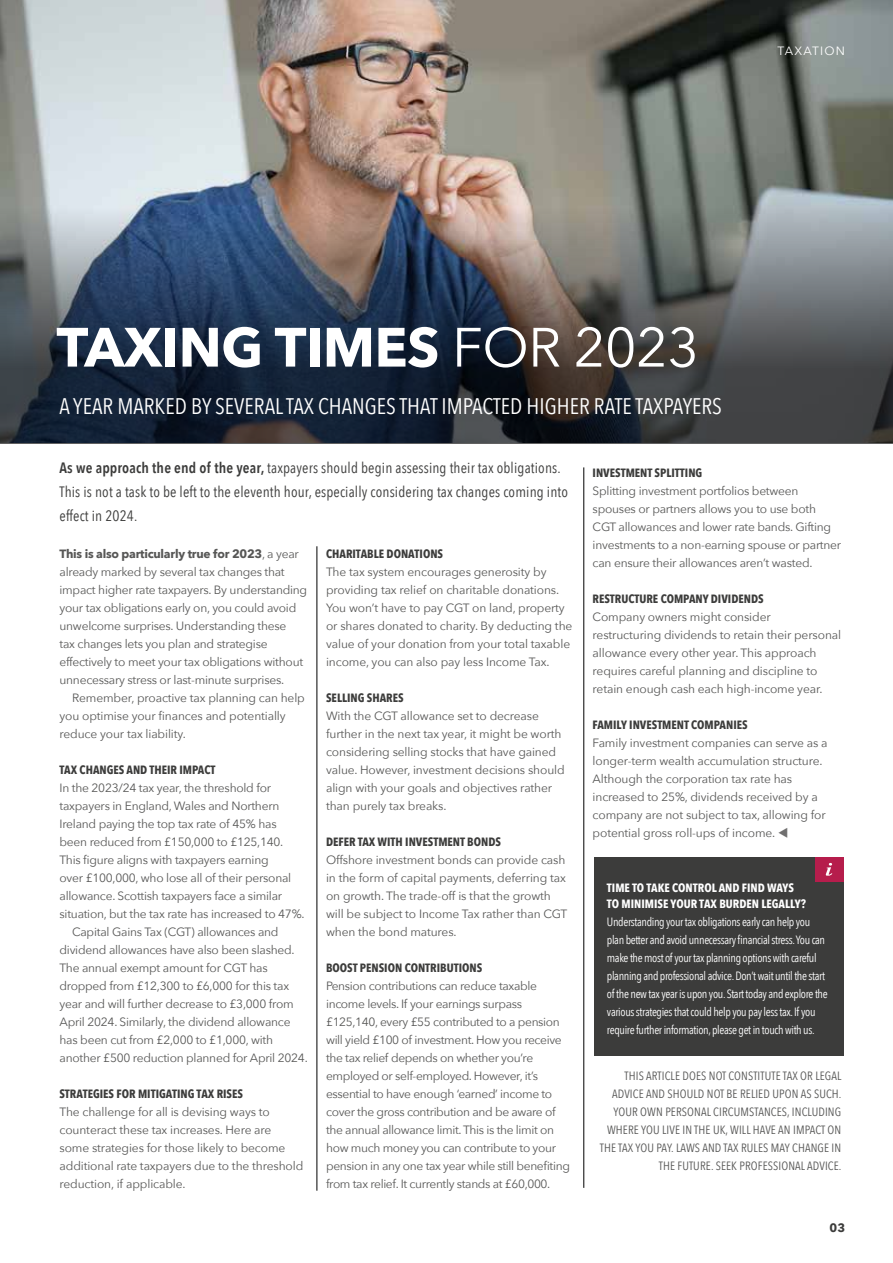
<style>
.page{position:relative;width:893px;height:1263px;background:#fff}
.page>*{position:absolute;margin:0;border:0;box-sizing:border-box;transform-origin:0 0}
.t1{font:700 54.75px "Avenir Next";letter-spacing:-.01em;color:#fff}
.t2{font:22.5px "Avenir Next Condensed";color:#fff}
.t3{font:15px/24px "Avenir Next Condensed";letter-spacing:.01em;color:#3c3c3b}
.t4{font:12px/18px "Avenir Next";letter-spacing:-.02em;color:#575756}
.t5{font:12px/18px "Avenir Next Condensed";letter-spacing:-.03em;color:#fff}
.t6{font:12px/18px "Avenir Next Condensed";letter-spacing:.01em;color:#575756;text-align:right}
.t7{font:700 12px "Avenir Next Condensed";color:#3c3c3b}
.t8{font:700 12px/16.5px "Avenir Next Condensed";color:#fff}
.t9{font:12px "Avenir Next";letter-spacing:.1em;color:#fff}
.t10{font:700 12px "Avenir Next";color:#3c3c3b}
.s1{font-weight:400}
.s2{font-weight:600}
.s3{font-weight:700}
.s4{color:#706f6f}
</style>
<div class="page">
<img style="left:0;top:0;width:893px;height:173px">
<img style="left:0;top:173px;width:893px;height:270px">
<div style="left:594px;top:857px;width:249px;height:199px;background:#3c3c3b"></div>
<div style="left:815px;top:857px;width:28px;height:25px;background:#b61d4c"></div>
<svg style="left:826px;top:863px;width:6px;height:13px"></svg>
<hr style="left:583px;top:467px;width:1px;height:721px;background:#000">
<hr style="left:317px;top:546px;width:1px;height:645px;background:#000">
<p class="t9" style="left:777px;top:40px;width:69px">TAXATION</p>
<h1 class="t1" style="left:56px;top:300px;width:644px">TAXING TIMES <span class="s1">FOR 2023</span></h1>
<h2 class="t2" style="left:60px;top:387px;width:664px">A YEAR MARKED BY SEVERAL TAX CHANGES THAT IMPACTED HIGHER RATE TAXPAYERS</h2>
<p class="t3" style="left:60px;top:455px;width:510px"><span class="s2">As we approach the end of the year,</span> taxpayers should begin assessing their tax obligations.<br>This is not a task to be left to the eleventh hour, especially considering tax changes coming into effect in 2024.</p>
<p class="t4" style="left:60px;top:544px;width:249px"><span class="s3">This is also particularly true for 2023</span>, a year already marked by several tax changes that impact higher rate taxpayers. By understanding your tax obligations early on, you could avoid unwelcome surprises. Understanding these<br>tax changes lets you plan and strategise effectively to meet your tax obligations without unnecessary stress or last-minute surprises.</p>
<p class="t4" style="left:60px;top:688px;width:247px;text-indent:13px">Remember, proactive tax planning can help you optimise your finances and potentially reduce your tax liability.</p>
<p class="t7" style="left:60px;top:762px;width:157px">TAX CHANGES AND THEIR IMPACT</p>
<p class="t4" style="left:60px;top:778px;width:213px">In the 2023/24 tax year, the threshold for</p>
<p class="t4" style="left:60px;top:796px;width:221px">taxpayers in England, Wales and Northern</p>
<p class="t4" style="left:60px;top:814px;width:219px">Ireland paying the top tax rate of 45% has</p>
<p class="t4" style="left:60px;top:832px;width:225px">been reduced from £150,000 to £125,140.</p>
<p class="t4" style="left:60px;top:850px;width:211px">This figure aligns with taxpayers earning</p>
<p class="t4" style="left:60px;top:868px;width:233px">over £100,000, who lose all of their personal</p>
<p class="t4" style="left:60px;top:886px;width:224px">allowance. Scottish taxpayers face a similar</p>
<p class="t4" style="left:60px;top:904px;width:246px">situation, but the tax rate has increased to 47%.</p>
<p class="t4" style="left:72px;top:922px;width:208px">Capital Gains Tax (CGT) allowances and</p>
<p class="t4" style="left:60px;top:940px;width:237px">dividend allowances have also been slashed.</p>
<p class="t4" style="left:60px;top:958px;width:210px">The annual exempt amount for CGT has</p>
<p class="t4" style="left:60px;top:976px;width:231px">dropped from £12,300 to £6,000 for this tax</p>
<p class="t4" style="left:60px;top:994px;width:236px">year and will further decrease to £3,000 from</p>
<p class="t4" style="left:60px;top:1012px;width:232px">April 2024. Similarly, the dividend allowance</p>
<p class="t4" style="left:60px;top:1030px;width:215px">has been cut from £2,000 to £1,000, with</p>
<p class="t4" style="left:60px;top:1048px;width:250px">another £500 reduction planned for April 2024.</p>
<p class="t7" style="left:60px;top:1086px;width:185px">STRATEGIES FOR MITIGATING TAX RISES</p>
<p class="t4" style="left:60px;top:1102px;width:245px">The challenge for all is devising ways to counteract these tax increases. Here are some strategies for those likely to become additional rate taxpayers due to the threshold reduction, if applicable.</p>
<p class="t7" style="left:326px;top:546px;width:119px">CHARITABLE DONATIONS</p>
<p class="t4" style="left:326px;top:562px;width:248px">The tax system encourages generosity by providing tax relief on charitable donations.<br>You won’t have to pay CGT on land, property or shares donated to charity. By deducting the value of your donation from your total taxable income, you can also pay less Income Tax.</p>
<p class="t7" style="left:326px;top:690px;width:79px">SELLING SHARES</p>
<p class="t4" style="left:326px;top:706px;width:240px">With the CGT allowance set to decrease further in the next tax year, it might be worth considering selling stocks that have gained value. However, investment decisions should align with your goals and objectives rather than purely tax breaks.</p>
<p class="t7" style="left:326px;top:834px;width:176px">DEFER TAX WITH INVESTMENT BONDS</p>
<p class="t4" style="left:326px;top:850px;width:243px">Offshore investment bonds can provide cash in the form of capital payments, deferring tax on growth. The trade-off is that the growth will be subject to Income Tax rather than CGT when the bond matures.</p>
<p class="t7" style="left:326px;top:960px;width:158px">BOOST PENSION CONTRIBUTIONS</p>
<p class="t4" style="left:326px;top:976px;width:245px">Pension contributions can reduce taxable income levels. If your earnings surpass £125,140, every £55 contributed to a pension will yield £100 of investment. How you receive the tax relief depends on whether you’re employed or self-employed. However, it’s essential to have enough ‘earned’ income to cover the gross contribution and be aware of the annual allowance limit. This is the limit on how much money you can contribute to your pension in any one tax year while still benefiting from tax relief. It currently stands at £60,000.</p>
<p class="t7" style="left:593px;top:465px;width:111px">INVESTMENT SPLITTING</p>
<p class="t4" style="left:593px;top:481px;width:250px">Splitting investment portfolios between spouses or partners allows you to use both CGT allowances and lower rate bands. Gifting investments to a non-earning spouse or partner can ensure their allowances aren’t wasted.</p>
<p class="t7" style="left:593px;top:591px;width:173px">RESTRUCTURE COMPANY DIVIDENDS</p>
<p class="t4" style="left:593px;top:607px;width:250px">Company owners might consider restructuring dividends to retain their personal allowance every other year. This approach requires careful planning and discipline to retain enough cash each high-income year.</p>
<p class="t7" style="left:593px;top:717px;width:157px">FAMILY INVESTMENT COMPANIES</p>
<p class="t4" style="left:593px;top:733px;width:237px">Family investment companies can serve as a longer-term wealth accumulation structure.<br>Although the corporation tax rate has increased to 25%, dividends received by a company are not subject to tax, allowing for potential gross roll-ups of income. <span class="s4">▼</span></p>
<p class="t8" style="left:607px;top:879px;width:200px">TIME TO TAKE CONTROL AND FIND WAYS<br>TO MINIMISE YOUR TAX BURDEN LEGALLY?</p>
<p class="t5" style="left:607px;top:912px;width:222px">Understanding your tax obligations early can help you plan better and avoid unnecessary financial stress. You can make the most of your tax planning options with careful planning and professional advice. Don’t wait until the start of the new tax year is upon you. Start today and explore the various strategies that could help you pay less tax. If you require further information, please get in touch with us.</p>
<p class="t6" style="left:600px;top:1066px;width:243px">THIS ARTICLE DOES NOT CONSTITUTE TAX OR LEGAL ADVICE AND SHOULD NOT BE RELIED UPON AS SUCH.<br>YOUR OWN PERSONAL CIRCUMSTANCES, INCLUDING WHERE YOU LIVE IN THE UK, WILL HAVE AN IMPACT ON THE TAX YOU PAY. LAWS AND TAX RULES MAY CHANGE IN THE FUTURE. SEEK PROFESSIONAL ADVICE.</p>
<p class="t10" style="left:830px;top:1218px;width:17px">03</p>
</div>
